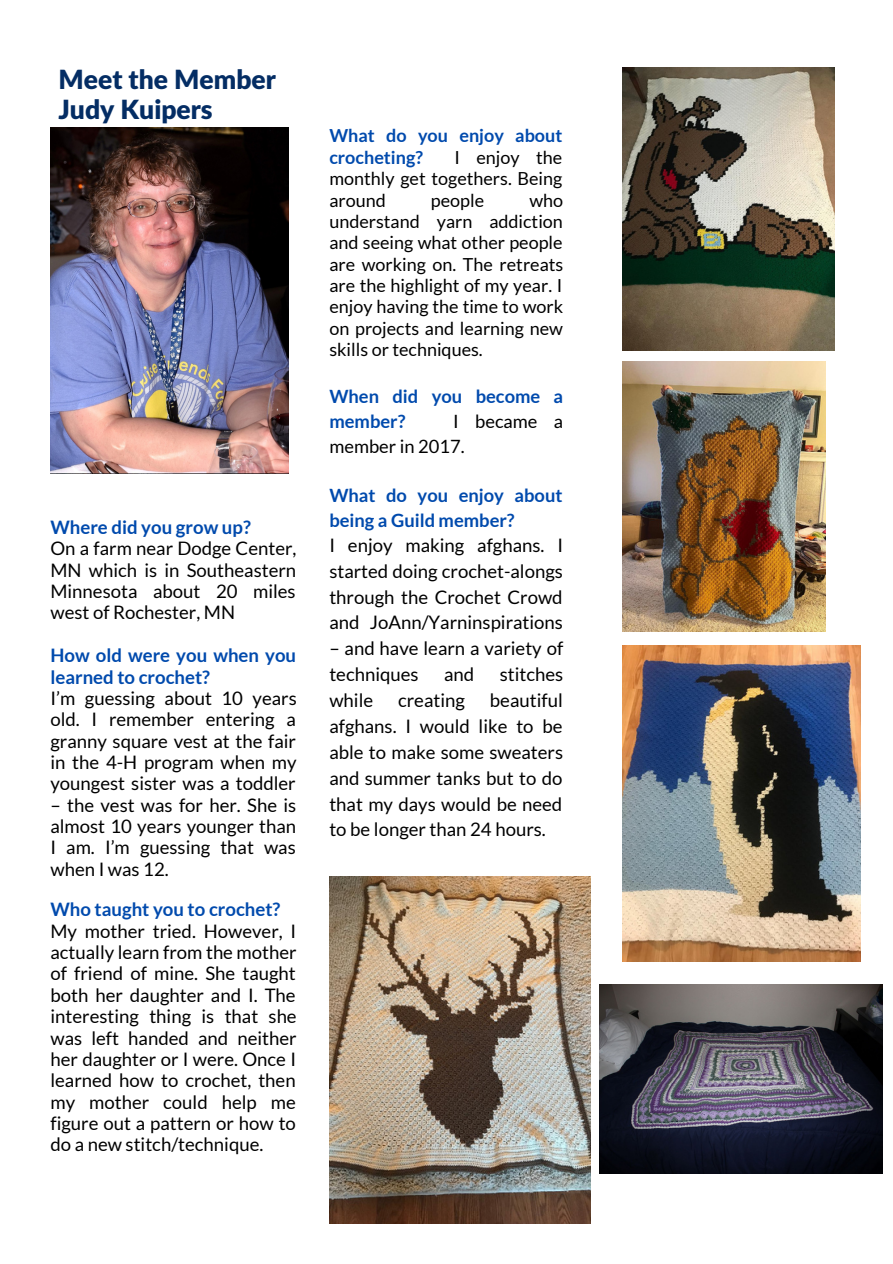
<style>
.page{position:relative;width:893px;height:1264px;background:#fff}
.page>*{position:absolute;margin:0;border:0;box-sizing:border-box;transform-origin:0 0}
.t1{font:900 26.4px/30.3px "Lato Latin";color:#042d64}
.t2{font:18.6px/21.3px "Lato";color:#000;text-align:justify}
.t3{font:700 18.6px/21.3px "Lato";color:#004aad}
.t4{font:700 18.3px/24.8px "Lato";color:#004aad}
.t5{font:18.3px/24.8px "Lato";color:#000}
.t6{font:18px/21.3px "Lato";color:#000;text-align:justify}
.t7{font:700 18px/21.3px "Lato";color:#004aad}
</style>
<div class="page">
<img style="left:50px;top:127px;width:239px;height:347px">
<img style="left:622px;top:68px;width:212px;height:282px">
<img style="left:622px;top:361px;width:203px;height:270px">
<img style="left:329px;top:876px;width:261px;height:347px">
<img style="left:622px;top:645px;width:238px;height:316px">
<img style="left:600px;top:984px;width:282px;height:189px">
<h1 class="t1" style="left:58px;top:66px;width:219px">Meet the Member<br>Judy Kuipers</h1>
<p class="t3" style="left:50px;top:516px;width:202px">Where did you grow up?</p>
<p class="t2" style="left:50px;top:537px;width:247px">On a farm near Dodge Center, MN which is in Southeastern Minnesota about 20 miles west of Rochester, MN</p>
<p class="t3" style="left:50px;top:644px;width:247px">How old were you when you learned to crochet?</p>
<p class="t2" style="left:50px;top:687px;width:248px">I’m guessing about 10 years old. I remember entering a granny square vest at the fair in the 4-H program when my youngest sister was a toddler</p>
<p class="t2" style="left:50px;top:793px;width:247px">– the vest was for her. She is almost 10 years younger than I am. I’m guessing that was when I was 12.</p>
<p class="t3" style="left:50px;top:898px;width:231px">Who taught you to crochet?</p>
<p class="t2" style="left:50px;top:919px;width:248px">My mother tried. However, I actually learn from the mother of friend of mine. She taught both her daughter and I. The interesting thing is that she was left handed and neither her daughter or I were. Once I learned how to crochet, then my mother could help me figure out a pattern or how to do a new stitch/technique.</p>
<p class="t7" style="left:329px;top:125px;width:234px">What do you enjoy about crocheting?</p>
<p class="t6" style="left:329px;top:146px;width:234px;text-indent:125px">I enjoy the monthly get togethers. Being around</p>
<p class="t6" style="left:329px;top:189px;width:235px;text-indent:200px">who understand yarn addiction and seeing what other people are working on. The retreats are the highlight of my year. I enjoy having the time to work on projects and learning new skills or techniques.</p>
<p class="t4" style="left:329px;top:384px;width:235px">When did you become a member?</p>
<p class="t6" style="left:431px;top:189px;width:55px">people</p>
<p class="t5" style="left:329px;top:408px;width:235px;text-indent:124px">I became a member in 2017.</p>
<p class="t4" style="left:329px;top:483px;width:235px">What do you enjoy about being a Guild member?</p>
<p class="t2" style="left:329px;top:531px;width:235px;line-height:25.8px">I enjoy making afghans. I started doing crochet-alongs through the Crochet Crowd and JoAnn/Yarninspirations</p>
<p class="t2" style="left:329px;top:635px;width:235px;line-height:25.8px">– and have learn a variety of techniques</p>
<p class="t2" style="left:444px;top:663px;width:32px">and</p>
<p class="t2" style="left:499px;top:663px;width:65px">stitches</p>
<p class="t2" style="left:329px;top:689px;width:45px">while</p>
<p class="t2" style="left:398px;top:689px;width:68px">creating</p>
<p class="t2" style="left:329px;top:687px;width:235px;line-height:25.8px;text-indent:160px">beautiful afghans. I would like to be able to make some sweaters and summer tanks but to do that my days would be need to be longer than 24 hours.</p>
</div>
